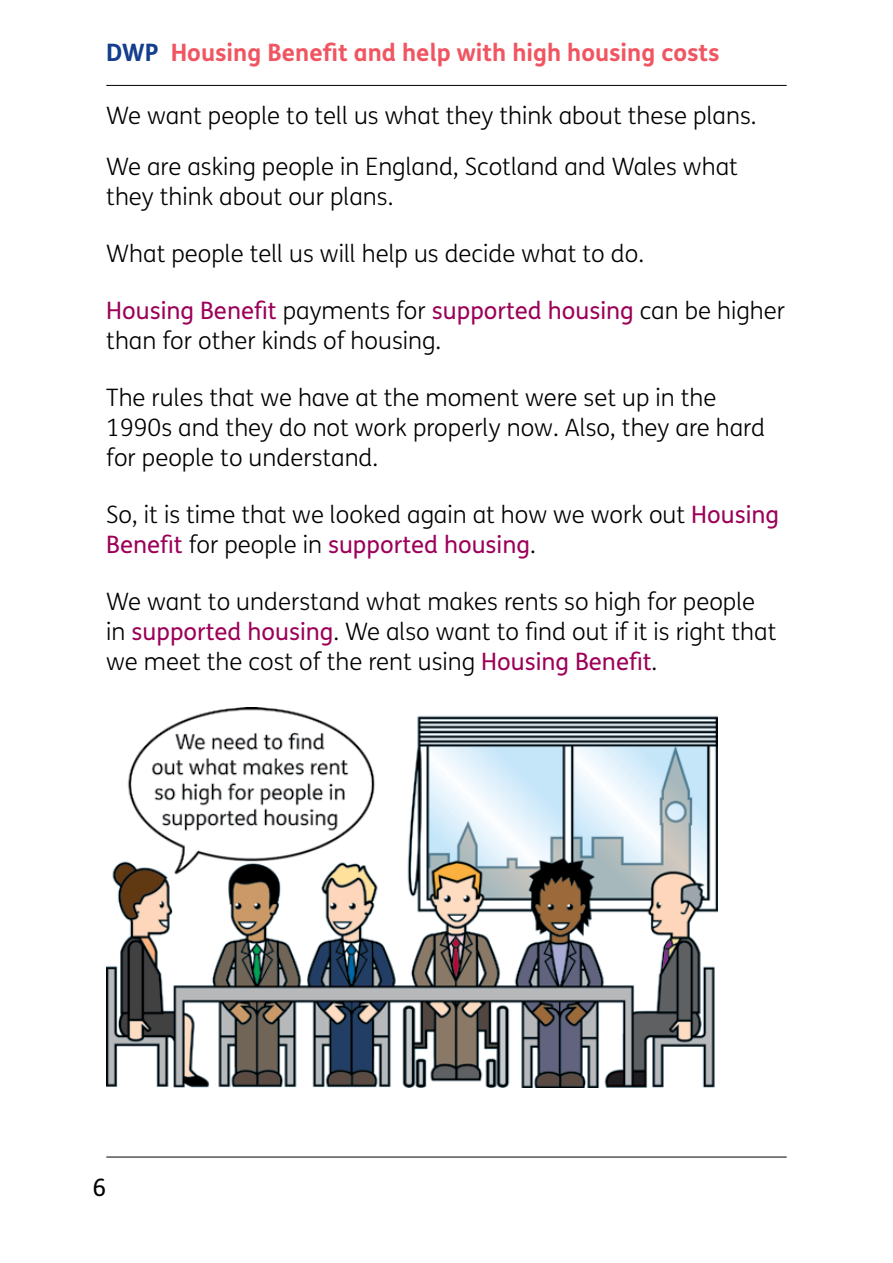
<style>
.page{position:relative;width:893px;height:1263px;background:#fff}
.page>*{position:absolute;margin:0;border:0;box-sizing:border-box;transform-origin:0 0}
.Body_Copy{font:300 24px/30px "FS Me";color:#000}
.t1{font:700 24px "FS Me";color:#f05662}
.t2{font:24px "FS Me";color:#000}
.s1{color:#133d8d}
.s2{font-weight:400;color:#9c0058}
</style>
<div class="page">
<hr style="left:106px;top:85px;width:681px;height:1px;background:#000">
<hr style="left:106px;top:1157px;width:681px;height:1px;background:#000">
<img style="left:106px;top:708px;width:612px;height:379px">
<p class="t1" style="left:106px;top:33px;width:615px"><span class="s1">DWP</span> Housing Benefit and help with high housing costs</p>
<p class="Body_Copy" style="left:106px;top:99px;width:652px">We want people to tell us what they think about these plans.</p>
<p class="Body_Copy" style="left:106px;top:151px;width:633px">We are asking people in England, Scotland and Wales what they think about our plans.</p>
<p class="Body_Copy" style="left:106px;top:238px;width:539px">What people tell us will help us decide what to do.</p>
<p class="Body_Copy" style="left:106px;top:295px;width:680px"><span class="s2">Housing Benefit</span> payments for <span class="s2">supported housing</span> can be higher than for other kinds of housing.</p>
<p class="Body_Copy" style="left:106px;top:382px;width:660px">The rules that we have at the moment were set up in the<br>1990s and they do not work properly now. Also, they are hard for people to understand.</p>
<p class="Body_Copy" style="left:106px;top:499px;width:674px">So, it is time that we looked again at how we work out <span class="s2">Housing<br>Benefit</span> for people in <span class="s2">supported housing</span>.</p>
<p class="Body_Copy" style="left:106px;top:586px;width:672px">We want to understand what makes rents so high for people in <span class="s2">supported housing</span>. We also want to find out if it is right that we meet the cost of the rent using <span class="s2">Housing Benefit</span>.</p>
<p class="t2" style="left:93px;top:1171px;width:15px">6</p>
</div>
